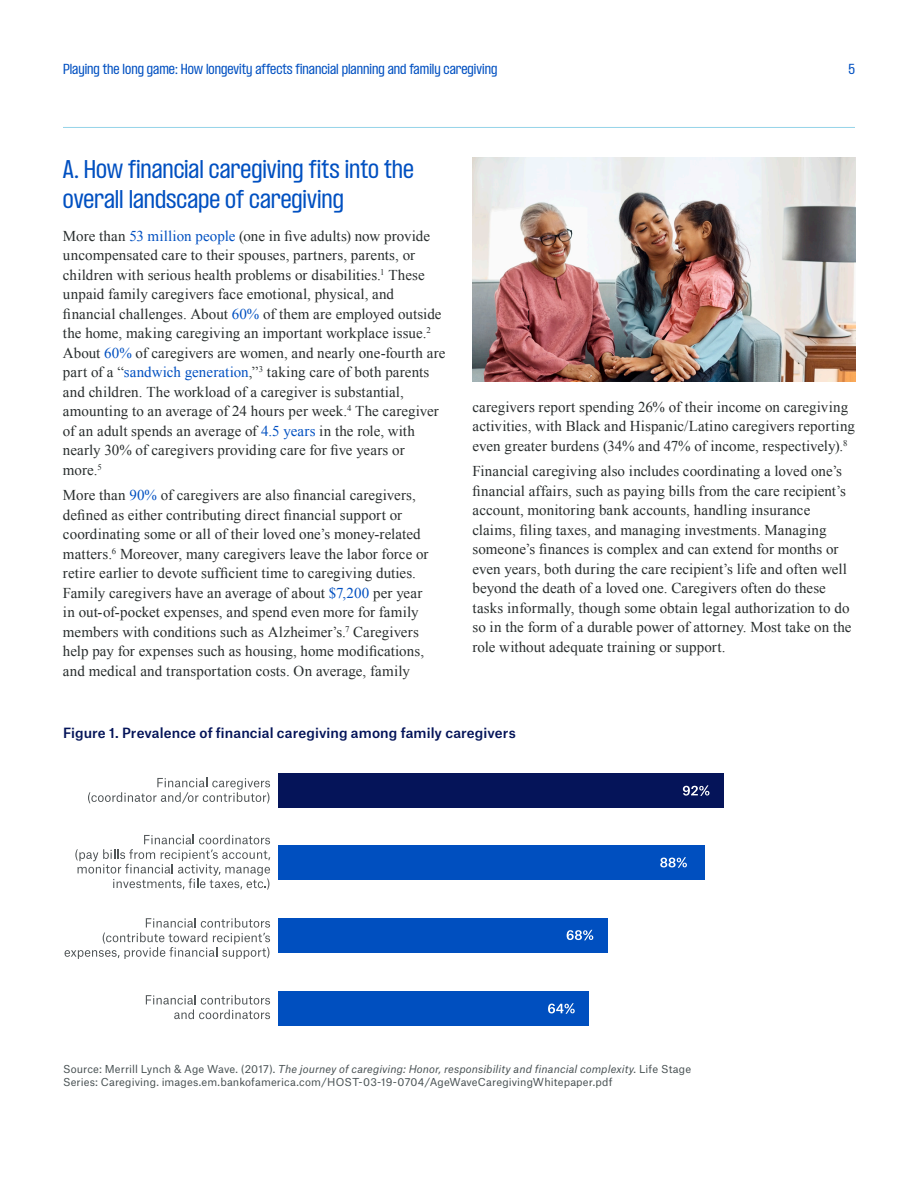
<style>
.page{position:relative;width:918px;height:1188px;background:#fff}
.page>*{position:absolute;margin:0;border:0;box-sizing:border-box;transform-origin:0 0}
.Blue_Subhead{font:condensed 22.5px/30px "PP Formula";letter-spacing:-.005em;color:#0050c1}
.Body_Copy{font:15px/19.5px "Times New Roman";letter-spacing:.005em;color:#282d2d}
.t1{font:500 13.5px "Atlas Grotesk";letter-spacing:.01em;color:#041459}
.t2{font:condensed 12.75px "PP Formula";color:#0050c1}
.Footnote{font:10.5px/12.8px "Atlas Grotesk";letter-spacing:.01em;color:#485153}
.s1{color:#0050c1}
.s2{font-style:italic}
</style>
<div class="page">
<hr style="left:63px;top:127px;width:792px;height:1px;background:#95d4e9">
<img style="left:472px;top:158px;width:384px;height:223px">
<div style="left:278px;top:773px;width:446px;height:35px;background:#051459"></div>
<div style="left:278px;top:846px;width:427px;height:34px;background:#004fbf"></div>
<div style="left:278px;top:918px;width:330px;height:35px;background:#004fbf"></div>
<div style="left:278px;top:991px;width:310px;height:34px;background:#004fbf"></div>
<svg style="left:146px;top:995px;width:124px;height:24px"></svg>
<svg style="left:65px;top:918px;width:205px;height:41px"></svg>
<svg style="left:75px;top:835px;width:195px;height:55px"></svg>
<svg style="left:88px;top:778px;width:182px;height:25px"></svg>
<svg style="left:683px;top:785px;width:26px;height:11px"></svg>
<svg style="left:660px;top:857px;width:27px;height:11px"></svg>
<svg style="left:567px;top:930px;width:26px;height:10px"></svg>
<svg style="left:548px;top:1003px;width:27px;height:11px"></svg>
<p class="t2" style="left:63px;top:61px;width:436px">Playing the long game: How longevity affects financial planning and family caregiving</p>
<p class="t2" style="left:848px;top:61px;width:8px">5</p>
<p class="Blue_Subhead" style="left:63px;top:154px;width:352px">A. How financial caregiving fits into the overall landscape of caregiving</p>
<p class="Body_Copy" style="left:63px;top:226px;width:384px">More than <span class="s1">53 million people</span> (one in five adults) now provide uncompensated care to their spouses, partners, parents, or children with serious health problems or disabilities.<sup>1</sup> These unpaid family caregivers face emotional, physical, and financial challenges. About <span class="s1">60%</span> of them are employed outside the home, making caregiving an important workplace issue.<sup>2<br></sup>About <span class="s1">60%</span> of caregivers are women, and nearly one-fourth are part of a “<span class="s1">sandwich generation</span>,”<sup>3</sup> taking care of both parents and children. The workload of a caregiver is substantial, amounting to an average of 24 hours per week.<sup>4</sup> The caregiver of an adult spends an average of <span class="s1">4.5 years</span> in the role, with nearly 30% of caregivers providing care for five years or more.<sup>5</sup></p>
<p class="Body_Copy" style="left:63px;top:485px;width:367px">More than <span class="s1">90%</span> of caregivers are also financial caregivers, defined as either contributing direct financial support or coordinating some or all of their loved one’s money-related matters.<sup>6</sup> Moreover, many caregivers leave the labor force or retire earlier to devote sufficient time to caregiving duties.<br>Family caregivers have an average of about <span class="s1">$7,200</span> per year in out-of-pocket expenses, and spend even more for family members with conditions such as Alzheimer’s.<sup>7</sup> Caregivers help pay for expenses such as housing, home modifications, and medical and transportation costs. On average, family</p>
<p class="Body_Copy" style="left:472px;top:397px;width:384px">caregivers report spending 26% of their income on caregiving activities, with Black and Hispanic/Latino caregivers reporting even greater burdens (34% and 47% of income, respectively).<sup>8</sup></p>
<p class="Body_Copy" style="left:472px;top:461px;width:381px">Financial caregiving also includes coordinating a loved one’s financial affairs, such as paying bills from the care recipient’s account, monitoring bank accounts, handling insurance claims, filing taxes, and managing investments. Managing someone’s finances is complex and can extend for months or even years, both during the care recipient’s life and often well beyond the death of a loved one. Caregivers often do these tasks informally, though some obtain legal authorization to do so in the form of a durable power of attorney. Most take on the role without adequate training or support.</p>
<p class="t1" style="left:63px;top:722px;width:454px">Figure 1. Prevalence of financial caregiving among family caregivers</p>
<p class="Footnote" style="left:63px;top:1062px;width:630px">Source: Merrill Lynch &amp; Age Wave. (2017). <span class="s2">The journey of caregiving: Honor, responsibility and financial complexity</span>. Life Stage<br>Series: Caregiving. images.em.bankofamerica.com/HOST-03-19-0704/AgeWaveCaregivingWhitepaper.pdf</p>
</div>
